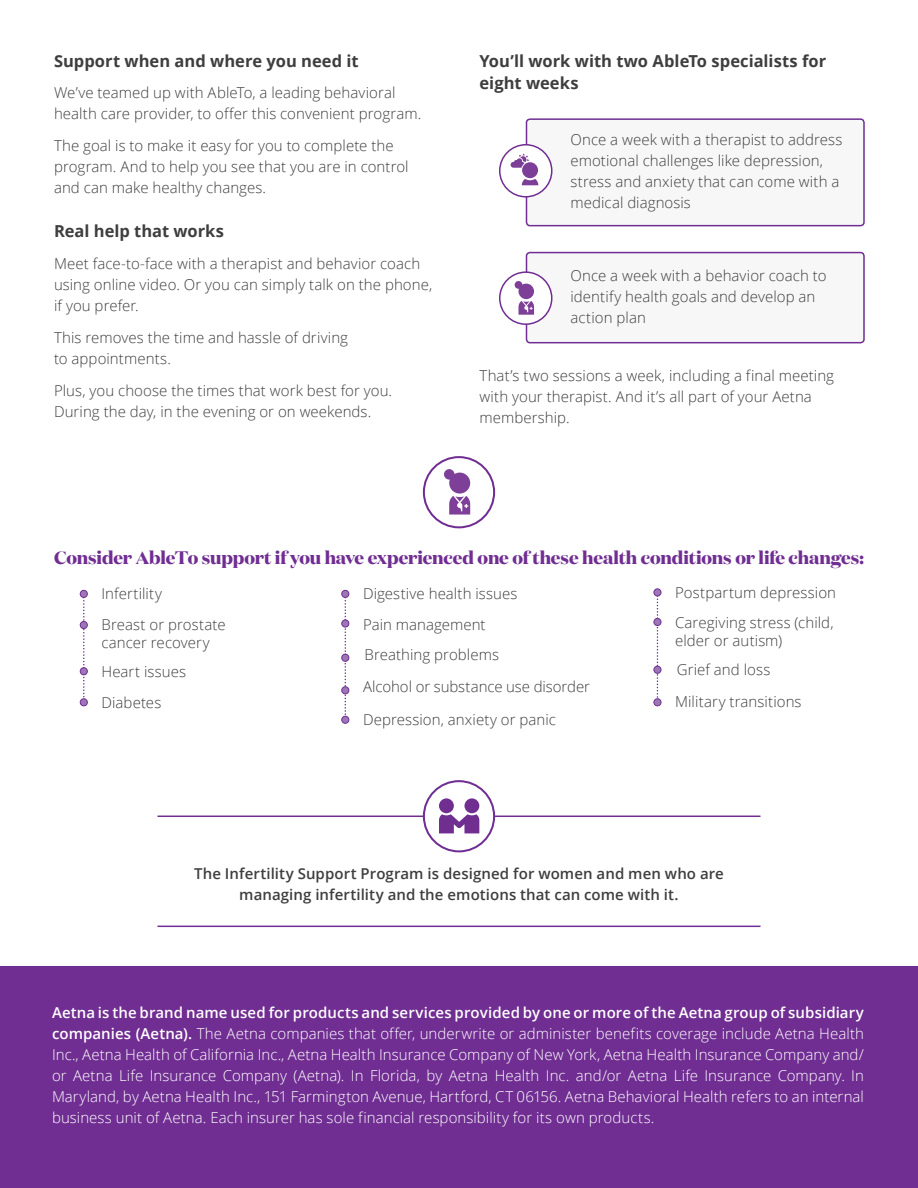
<style>
.page{position:relative;width:918px;height:1188px;background:#fff}
.page>*{position:absolute;margin:0;border:0;box-sizing:border-box;transform-origin:0 0}
.Chart_body{font:700 18px "Domaine Display";letter-spacing:-.01em;color:#702d92}
.Body_headline{font:700 16.5px/22.5px "Open Sans";color:#3e3e3f}
.Body{font:300 15px/21px "Open Sans";letter-spacing:.005em;color:#3e3e3f}
.Body-2{font:300 15px/21px "Open Sans";letter-spacing:.005em;color:#fff;text-align:justify}
.Chart_body-2{font:300 15px/18px "Open Sans";letter-spacing:.005em;color:#3e3e3f}
.Body-3{font:600 15px/21px "Open Sans";letter-spacing:.005em;color:#3e3e3f;text-align:center}
.s1{font-weight:600}
</style>
<div class="page">
<hr style="left:158px;top:816px;width:602px;height:1px;background:#702d92">
<hr style="left:158px;top:926px;width:602px;height:1px;background:#702d92">
<div style="left:0;top:967px;width:918px;height:221px;background:#702d92"></div>
<div style="left:526px;top:119px;width:338px;height:107px;background:#f7f7f8;border-radius:4px"></div>
<div style="left:526px;top:118px;width:339px;height:108px;border:2px solid #702d92;border-radius:4px"></div>
<div style="left:526px;top:253px;width:338px;height:90px;background:#f7f7f8;border-radius:4px"></div>
<div style="left:526px;top:252px;width:339px;height:91px;border:2px solid #702d92;border-radius:4px"></div>
<div style="left:500px;top:145px;width:52px;height:52px;background:#fff;border-radius:50%"></div>
<svg style="left:522px;top:179px;width:16px;height:6px"></svg>
<div style="left:522px;top:162px;width:16px;height:16px;background:#7c3f98;border-radius:50%"></div>
<svg style="left:511px;top:154px;width:18px;height:14px"></svg>
<div style="left:499px;top:144px;width:54px;height:54px;border:2px solid #702d92;border-radius:50%"></div>
<div style="left:500px;top:272px;width:52px;height:52px;background:#fff;border-radius:50%"></div>
<svg style="left:515px;top:281px;width:19px;height:34px"></svg>
<div style="left:499px;top:271px;width:54px;height:54px;border:2px solid #702d92;border-radius:50%"></div>
<svg style="left:418px;top:451px;width:82px;height:82px"></svg>
<div style="left:424px;top:457px;width:70px;height:70px;background:#fff;border-radius:50%"></div>
<svg style="left:444px;top:469px;width:26px;height:46px"></svg>
<div style="left:423px;top:456px;width:72px;height:72px;border:2px solid #702d92;border-radius:50%"></div>
<svg style="left:83px;top:598px;width:2px;height:100px"></svg>
<div style="left:80px;top:590px;width:7px;height:7px;background:#9c77b5;border-radius:50%"></div>
<div style="left:80px;top:590px;width:8px;height:8px;border:1px solid #702d92;border-radius:50%"></div>
<div style="left:80px;top:621px;width:7px;height:8px;background:#9c77b5;border-radius:50%"></div>
<div style="left:80px;top:621px;width:8px;height:8px;border:1px solid #702d92;border-radius:50%"></div>
<div style="left:80px;top:668px;width:7px;height:7px;background:#9c77b5;border-radius:50%"></div>
<div style="left:80px;top:667px;width:8px;height:8px;border:1px solid #702d92;border-radius:50%"></div>
<div style="left:80px;top:699px;width:7px;height:7px;background:#9c77b5;border-radius:50%"></div>
<div style="left:80px;top:698px;width:8px;height:8px;border:1px solid #702d92;border-radius:50%"></div>
<svg style="left:345px;top:598px;width:1px;height:118px"></svg>
<div style="left:342px;top:590px;width:7px;height:7px;background:#9c77b5;border-radius:50%"></div>
<div style="left:341px;top:590px;width:8px;height:8px;border:1px solid #702d92;border-radius:50%"></div>
<div style="left:342px;top:620px;width:7px;height:7px;background:#9c77b5;border-radius:50%"></div>
<div style="left:341px;top:619px;width:8px;height:9px;border:1px solid #702d92;border-radius:50%"></div>
<div style="left:342px;top:654px;width:7px;height:7px;background:#9c77b5;border-radius:50%"></div>
<div style="left:341px;top:654px;width:8px;height:8px;border:1px solid #702d92;border-radius:50%"></div>
<div style="left:342px;top:687px;width:7px;height:7px;background:#9c77b5;border-radius:50%"></div>
<div style="left:341px;top:686px;width:8px;height:8px;border:1px solid #702d92;border-radius:50%"></div>
<div style="left:342px;top:716px;width:7px;height:7px;background:#9c77b5;border-radius:50%"></div>
<div style="left:341px;top:716px;width:8px;height:8px;border:1px solid #702d92;border-radius:50%"></div>
<svg style="left:657px;top:596px;width:1px;height:102px"></svg>
<div style="left:654px;top:589px;width:7px;height:7px;background:#9c77b5;border-radius:50%"></div>
<div style="left:653px;top:588px;width:9px;height:8px;border:1px solid #702d92;border-radius:50%"></div>
<div style="left:654px;top:618px;width:7px;height:8px;background:#9c77b5;border-radius:50%"></div>
<div style="left:653px;top:618px;width:9px;height:8px;border:1px solid #702d92;border-radius:50%"></div>
<div style="left:654px;top:666px;width:7px;height:7px;background:#9c77b5;border-radius:50%"></div>
<div style="left:653px;top:666px;width:9px;height:8px;border:1px solid #702d92;border-radius:50%"></div>
<div style="left:654px;top:699px;width:7px;height:7px;background:#9c77b5;border-radius:50%"></div>
<div style="left:653px;top:698px;width:9px;height:8px;border:1px solid #702d92;border-radius:50%"></div>
<div style="left:424px;top:781px;width:70px;height:70px;background:#fff;border-radius:50%"></div>
<div style="left:439px;top:798px;width:15px;height:15px;background:#702f90;border-radius:50%"></div>
<div style="left:464px;top:798px;width:15px;height:15px;background:#702f90;border-radius:50%"></div>
<svg style="left:439px;top:814px;width:40px;height:19px"></svg>
<div style="left:423px;top:780px;width:72px;height:72px;border:2px solid #702d92;border-radius:50%"></div>
<h3 class="Body_headline" style="left:54px;top:49px;width:306px">Support when and where you need it</h3>
<p class="Body" style="left:54px;top:82px;width:369px">We’ve teamed up with AbleTo, a leading behavioral health care provider, to offer this convenient program.</p>
<p class="Body" style="left:54px;top:135px;width:356px">The goal is to make it easy for you to complete the program. And to help you see that you are in control and can make healthy changes.</p>
<h3 class="Body_headline" style="left:54px;top:220px;width:172px">Real help that works</h3>
<p class="Body" style="left:54px;top:253px;width:380px">Meet face-to-face with a therapist and behavior coach using online video. Or you can simply talk on the phone, if you prefer.</p>
<p class="Body" style="left:54px;top:327px;width:296px">This removes the time and hassle of driving to appointments.</p>
<p class="Body" style="left:54px;top:379px;width:340px">Plus, you choose the times that work best for you.<br>During the day, in the evening or on weekends.</p>
<h3 class="Body_headline" style="left:480px;top:49px;width:348px">You’ll work with two AbleTo specialists for eight weeks</h3>
<p class="Body" style="left:571px;top:129px;width:274px">Once a week with a therapist to address emotional challenges like depression, stress and anxiety that can come with a medical diagnosis</p>
<p class="Body" style="left:571px;top:265px;width:258px">Once a week with a behavior coach to identify health goals and develop an action plan</p>
<p class="Body" style="left:480px;top:365px;width:356px">That’s two sessions a week, including a final meeting with your therapist. And it’s all part of your Aetna membership.</p>
<p class="Chart_body" style="left:54px;top:545px;width:812px">Consider AbleTo support if you have experienced one of these health conditions or life changes:</p>
<p class="Chart_body-2" style="left:102px;top:584px;width:62px">Infertility</p>
<p class="Chart_body-2" style="left:102px;top:615px;width:126px">Breast or prostate cancer recovery</p>
<p class="Chart_body-2" style="left:102px;top:662px;width:86px">Heart issues</p>
<p class="Chart_body-2" style="left:102px;top:693px;width:61px">Diabetes</p>
<p class="Chart_body-2" style="left:363px;top:584px;width:156px">Digestive health issues</p>
<p class="Chart_body-2" style="left:363px;top:615px;width:124px">Pain management</p>
<p class="Chart_body-2" style="left:365px;top:646px;width:136px">Breathing problems</p>
<p class="Chart_body-2" style="left:363px;top:677px;width:229px">Alcohol or substance use disorder</p>
<p class="Chart_body-2" style="left:363px;top:710px;width:195px">Depression, anxiety or panic</p>
<p class="Chart_body-2" style="left:675px;top:583px;width:162px">Postpartum depression</p>
<p class="Chart_body-2" style="left:675px;top:613px;width:160px">Caregiving stress (child, elder or autism)</p>
<p class="Chart_body-2" style="left:677px;top:661px;width:95px">Grief and loss</p>
<p class="Chart_body-2" style="left:675px;top:692px;width:128px">Military transitions</p>
<p class="Body-3" style="left:194px;top:863px;width:531px">The Infertility Support Program is designed for women and men who are managing infertility and the emotions that can come with it.</p>
<p class="Body-2" style="left:52px;top:1001px;width:814px"><span class="s1">Aetna is the brand name used for products and services provided by one or more of the Aetna group of subsidiary companies (Aetna).</span> The Aetna companies that offer, underwrite or administer benefits coverage include Aetna Health Inc., Aetna Health of California Inc., Aetna Health Insurance Company of New York, Aetna Health Insurance Company and/ or Aetna Life Insurance Company (Aetna). In Florida, by Aetna Health Inc. and/or Aetna Life Insurance Company. In Maryland, by Aetna Health Inc., 151 Farmington Avenue, Hartford, CT 06156. Aetna Behavioral Health refers to an internal business unit of Aetna. Each insurer has sole financial responsibility for its own products.</p>
</div>
